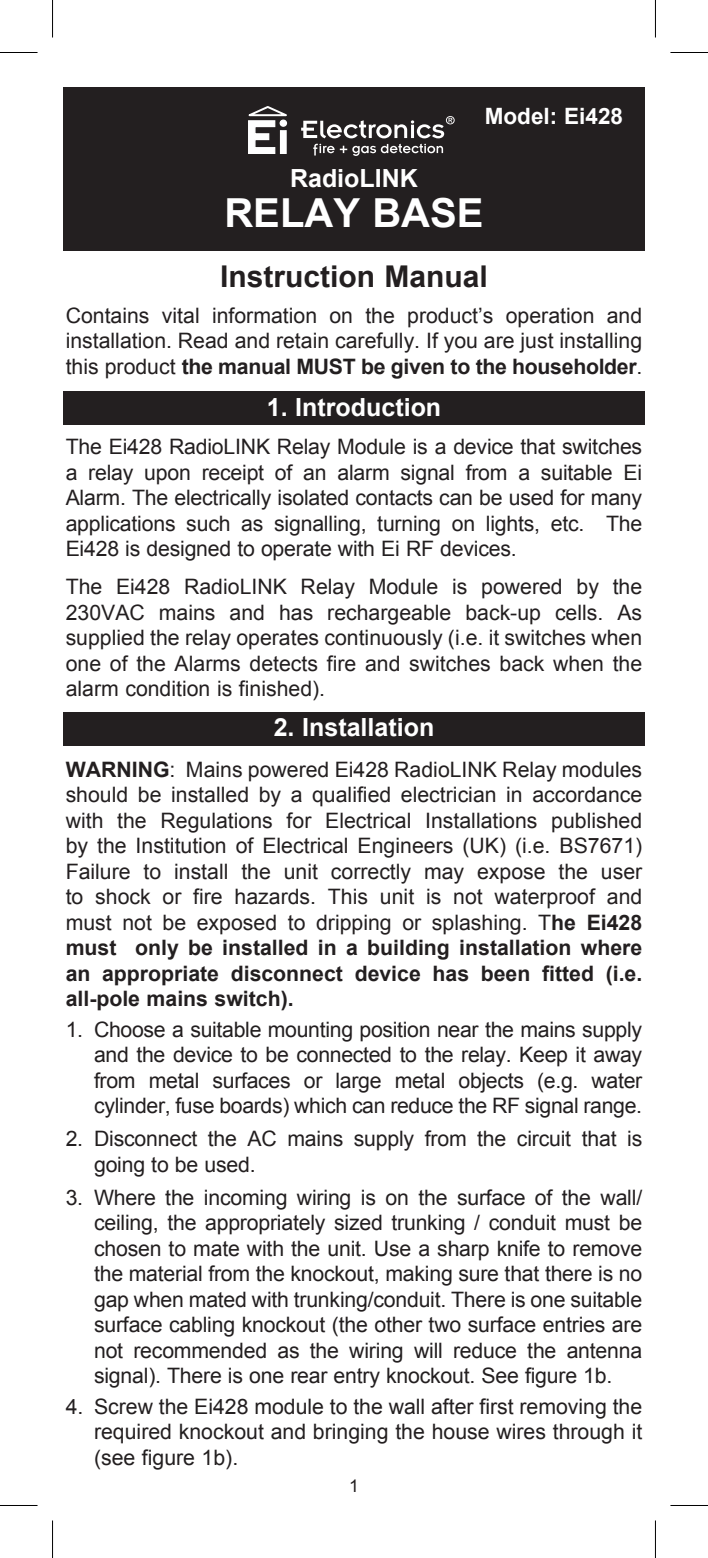
<style>
.page{position:relative;width:708px;height:1558px;background:#fff}
.page>*{position:absolute;margin:0;border:0;box-sizing:border-box;transform-origin:0 0}
.t1{font:700 40px "Arial";color:#fff}
.t2{font:700 30px "Arial";color:#231f20}
.t3{font:700 25px "Arial";color:#fff}
.t4{font:700 22.5px "Arial";color:#fff}
.t5{font:21.25px/25.5px "Arial";letter-spacing:-.01em;color:#231f20;text-align:justify}
.t6{font:17.5px "Arial";color:#231f20}
.s1{font-weight:700}
</style>
<div class="page">
<div style="left:63px;top:391px;width:581px;height:33px;background:#231f20"></div>
<div style="left:63px;top:712px;width:581px;height:34px;background:#231f20"></div>
<div style="left:63px;top:88px;width:581px;height:163px;background:#231f20"></div>
<svg style="left:248px;top:106px;width:40px;height:48px"></svg>
<svg style="left:301px;top:116px;width:153px;height:22px"></svg>
<svg style="left:313px;top:144px;width:21px;height:11px"></svg>
<svg style="left:340px;top:144px;width:103px;height:12px"></svg>
<hr style="left:0;top:52px;width:38px;height:1px;background:#000">
<hr style="left:670px;top:52px;width:37px;height:1px;background:#000">
<hr style="left:0;top:1505px;width:38px;height:1px;background:#000">
<hr style="left:670px;top:1505px;width:37px;height:1px;background:#000">
<hr style="left:52px;top:0;width:1px;height:37px;background:#000">
<hr style="left:52px;top:1520px;width:1px;height:38px;background:#000">
<hr style="left:654px;top:0;width:1px;height:37px;background:#000">
<hr style="left:654px;top:1520px;width:1px;height:38px;background:#000">
<p class="t4" style="left:484px;top:107px;width:140px">Model: Ei428</p>
<p class="t3" style="left:290px;top:169px;width:129px">RadioLINK</p>
<h1 class="t1" style="left:224px;top:198px;width:260px">RELAY BASE</h1>
<h2 class="t2" style="left:220px;top:265px;width:269px">Instruction Manual</h2>
<p class="t5" style="left:66px;top:304px;width:578px">Contains vital information on the product’s operation and installation. Read and retain carefully. If you are just installing this product <span class="s1">the manual MUST be given to the householder</span>.</p>
<p class="t3" style="left:267px;top:398px;width:176px">1. Introduction</p>
<p class="t5" style="left:66px;top:436px;width:578px">The Ei428 RadioLINK Relay Module is a device that switches a relay upon receipt of an alarm signal from a suitable Ei Alarm. The electrically isolated contacts can be used for many applications such as signalling, turning on lights, etc. The Ei428 is designed to operate with Ei RF devices.</p>
<p class="t5" style="left:66px;top:576px;width:578px">The Ei428 RadioLINK Relay Module is powered by the 230VAC mains and has rechargeable back-up cells. As supplied the relay operates continuously (i.e. it switches when one of the Alarms detects fire and switches back when the alarm condition is finished).</p>
<p class="t3" style="left:273px;top:718px;width:162px">2. Installation</p>
<p class="t5" style="left:66px;top:758px;width:578px"><span class="s1">WARNING</span>: Mains powered Ei428 RadioLINK Relay modules should be installed by a qualified electrician in accordance with the Regulations for Electrical Installations published by the Institution of Electrical Engineers (UK) (i.e. BS7671)<br>Failure to install the unit correctly may expose the user to shock or fire hazards. This unit is not waterproof and must not be exposed to dripping or splashing. T<span class="s1">he Ei428 must only be installed in a building installation where an appropriate disconnect device has been fitted (i.e. all-pole mains switch).</span></p>
<p class="t5" style="left:94px;top:1018px;width:549px;text-indent:-28px">1. Choose a suitable mounting position near the mains supply and the device to be connected to the relay. Keep it away from metal surfaces or large metal objects (e.g. water cylinder, fuse boards) which can reduce the RF signal range.</p>
<p class="t5" style="left:94px;top:1128px;width:549px;text-indent:-28px">2. Disconnect the AC mains supply from the circuit that is going to be used.</p>
<p class="t5" style="left:94px;top:1186px;width:549px;text-indent:-28px">3. Where the incoming wiring is on the surface of the wall/ ceiling, the appropriately sized trunking / conduit must be chosen to mate with the unit. Use a sharp knife to remove the material from the knockout, making sure that there is no gap when mated with trunking/conduit. There is one suitable surface cabling knockout (the other two surface entries are not recommended as the wiring will reduce the antenna signal). There is one rear entry knockout. See figure 1b.</p>
<p class="t5" style="left:94px;top:1395px;width:549px;text-indent:-28px">4. Screw the Ei428 module to the wall after first removing the required knockout and bringing the house wires through it (see figure 1b).</p>
<p class="t6" style="left:349px;top:1479px;width:11px">1</p>
</div>
